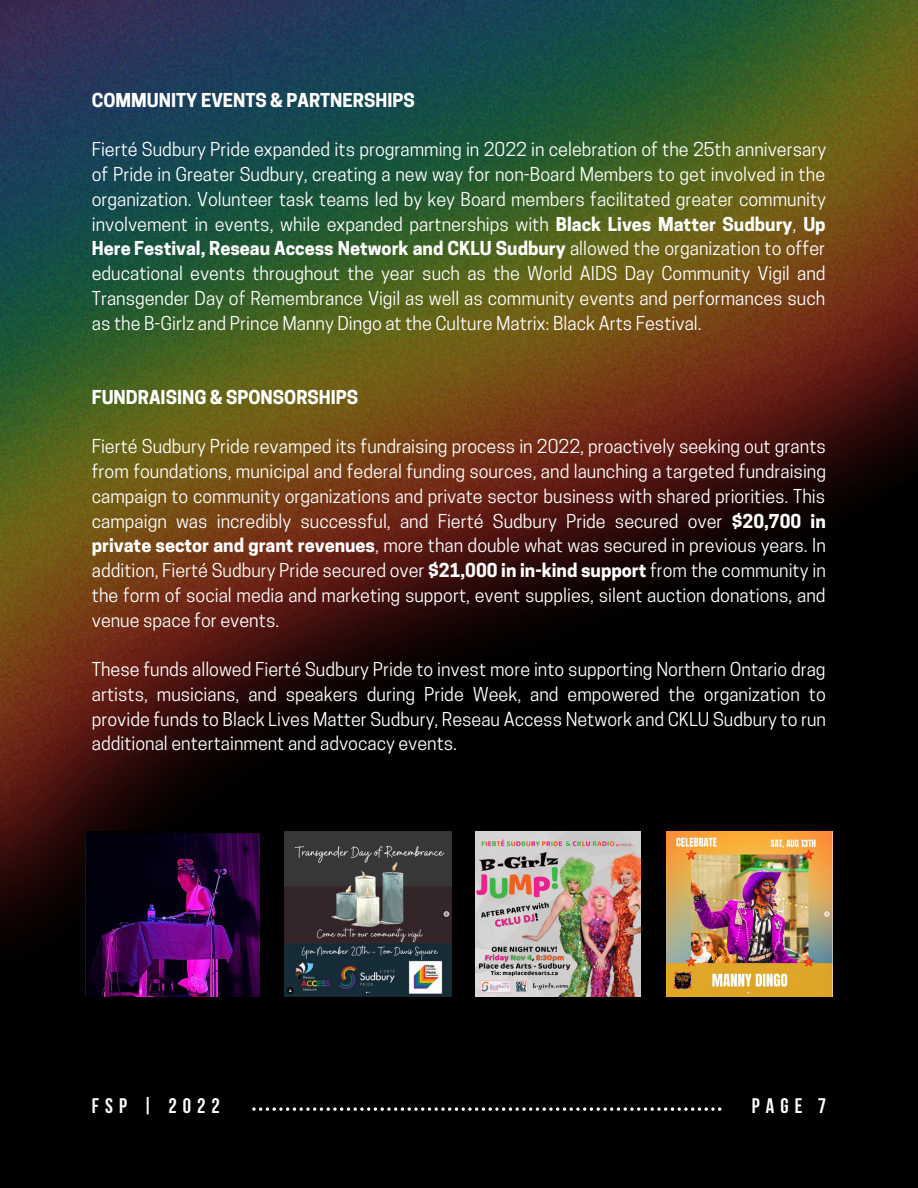
<style>
.page{position:relative;width:918px;height:1188px;background:#000}
.page>*{position:absolute;margin:0;border:0;box-sizing:border-box;transform-origin:0 0}
.t1{font:700 21px "Bebas Neue";letter-spacing:.29em;color:#fff}
.t2{font:18px/24.8px "Cooper Hewitt";color:#fff;text-align:justify}
.t3{font:700 18px "Cooper Hewitt";color:#fff}
.s1{font-weight:700}
</style>
<div class="page">
<img style="left:0;top:0;width:918px;height:1111px">
<img style="left:476px;top:831px;width:165px;height:165px">
<img style="left:285px;top:831px;width:166px;height:165px">
<img style="left:666px;top:831px;width:167px;height:165px">
<img style="left:85px;top:831px;width:174px;height:165px">
<p class="t3" style="left:92px;top:93px;width:325px">COMMUNITY EVENTS &amp; PARTNERSHIPS</p>
<p class="t2" style="left:92px;top:140px;width:736px">Fierté Sudbury Pride expanded its programming in 2022 in celebration of the 25th anniversary of Pride in Greater Sudbury, creating a new way for non-Board Members to get involved in the organization. Volunteer task teams led by key Board members facilitated greater community involvement in events, while expanded partnerships with <span class="s1">Black Lives Matter Sudbury</span>, <span class="s1">Up Here Festival, Reseau Access Network and CKLU Sudbury</span> allowed the organization to offer educational events throughout the year such as the World AIDS Day Community Vigil and Transgender Day of Remembrance Vigil as well as community events and performances such as the B-Girlz and Prince Manny Dingo at the Culture Matrix: Black Arts Festival.</p>
<p class="t3" style="left:92px;top:390px;width:268px">FUNDRAISING &amp; SPONSORSHIPS</p>
<p class="t2" style="left:92px;top:437px;width:736px">Fierté Sudbury Pride revamped its fundraising process in 2022, proactively seeking out grants from foundations, municipal and federal funding sources, and launching a targeted fundraising campaign to community organizations and private sector business with shared priorities. This campaign was incredibly successful, and Fierté Sudbury Pride secured over <span class="s1">$20,700 in private sector and grant revenues</span>, more than double what was secured in previous years. In addition, Fierté Sudbury Pride secured over <span class="s1">$21,000 in in-kind support</span> from the community in the form of social media and marketing support, event supplies, silent auction donations, and venue space for events.</p>
<p class="t2" style="left:92px;top:659px;width:736px">These funds allowed Fierté Sudbury Pride to invest more into supporting Northern Ontario drag artists, musicians, and speakers during Pride Week, and empowered the organization to provide funds to Black Lives Matter Sudbury, Reseau Access Network and CKLU Sudbury to run additional entertainment and advocacy events.</p>
<p class="t1" style="left:92px;top:1098px;width:130px">FSP | 2022</p>
<p class="t1" style="left:752px;top:1098px;width:76px">PAGE 7</p>
</div>
